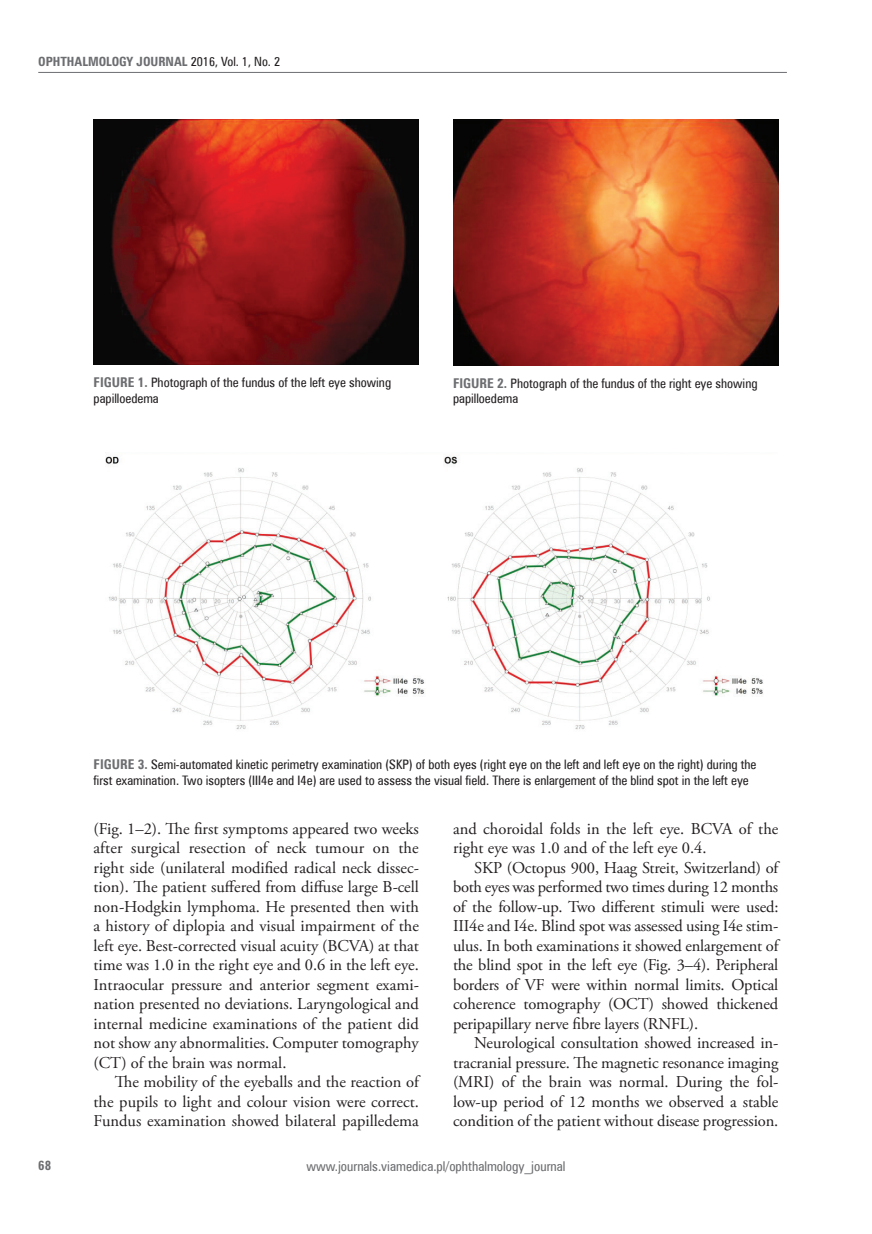
<style>
.page{position:relative;width:872px;height:1234px;background:#fff}
.page>*{position:absolute;margin:0;border:0;box-sizing:border-box;transform-origin:0 0}
.Tekst_podstawowy{font:16.5px/19.5px "Adobe Garamond Pro";letter-spacing:-.005em;color:#231f20;text-align:justify}
.t1{font:13.5px "Zurich Cn EU";color:#6c6d70}
.t2{font:700 13.2px "Zurich Cn EU";color:#6c6d70}
.Rysunek_-_podpis{font:13.05px/15.6px "Zurich Cn EU";color:#231f20}
.t3{font:700 12.75px "Zurich Cn EU";color:#6c6d70}
.s1{font-weight:400;color:#231f20}
.s2{font-weight:700;font-size:13.5px;color:#6c6d70}
.s3{font-style:italic}
</style>
<div class="page">
<hr style="left:38px;top:72px;width:749px;height:1px;background:#6c6d70">
<img style="left:94px;top:119px;width:325px;height:246px">
<img style="left:453px;top:119px;width:325px;height:246px">
<img style="left:105px;top:456px;width:659px;height:274px">
<p class="t3" style="left:38px;top:53px;width:243px">OPHTHALMOLOGY JOURNAL <span class="s1">2016, Vol. 1, No. 2</span></p>
<p class="Rysunek_-_podpis" style="left:94px;top:375px;width:299px"><span class="s2">FIGURE 1.</span> Photograph of the fundus of the left eye showing papilloedema</p>
<p class="Rysunek_-_podpis" style="left:453px;top:375px;width:306px"><span class="s2">FIGURE 2.</span> Photograph of the fundus of the right eye showing papilloedema</p>
<p class="Rysunek_-_podpis" style="left:94px;top:756px;width:664px"><span class="s2">FIGURE 3.</span> Semi<span class="s3">-</span>automated kinetic perimetry examination (SKP) of both eyes (right eye on the left and left eye on the right) during the first examination. Two isopters (III4e and I4e) are used to assess the visual field. There is enlargement of the blind spot in the left eye</p>
<p class="Tekst_podstawowy" style="left:94px;top:819px;width:327px">(Fig. 1–2). The first symptoms appeared two weeks after surgical resection of neck tumour on the right side (unilateral modified radical neck dissec&shy;tion). The patient suffered from diffuse large B<span class="s3">-</span>cell non<span class="s3">-</span>Hodgkin lymphoma. He presented then with a history of diplopia and visual impairment of the left eye. Best-corrected visual acuity (BCVA) at that time was 1.0 in the right eye and 0.6 in the left eye.<br>Intraocular pressure and anterior segment exami&shy;nation presented no deviations. Laryngological and internal medicine examinations of the patient did not show any abnormalities. Computer tomography (CT) of the brain was normal.</p>
<p class="Tekst_podstawowy" style="left:94px;top:1072px;width:327px;text-indent:21px">The mobility of the eyeballs and the reaction of the pupils to light and colour vision were correct.<br>Fundus examination showed bilateral papilledema</p>
<p class="Tekst_podstawowy" style="left:453px;top:819px;width:327px">and choroidal folds in the left eye. BCVA of the right eye was 1.0 and of the left eye 0.4.</p>
<p class="Tekst_podstawowy" style="left:453px;top:858px;width:327px;text-indent:21px">SKP (Octopus 900, Haag Streit, Switzerland) of both eyes was performed two times during 12 months of the follow-up. Two different stimuli were used:<br>III4e and I4e. Blind spot was assessed using I4e stim&shy;ulus. In both examinations it showed enlargement of the blind spot in the left eye (Fig. 3–4). Peripheral borders of VF were within normal limits. Optical coherence tomography (OCT) showed thickened peripapillary nerve fibre layers (RNFL).</p>
<p class="Tekst_podstawowy" style="left:453px;top:1033px;width:327px;text-indent:21px">Neurological consultation showed increased in&shy;tracranial pressure. The magnetic resonance imaging (MRI) of the brain was normal. During the fol&shy;low-up period of 12 months we observed a stable condition of the patient without disease progression.</p>
<p class="t2" style="left:38px;top:1157px;width:15px">68</p>
<p class="t1" style="left:306px;top:1157px;width:260px">www.journals.viamedica.pl/ophthalmology_journal</p>
</div>
